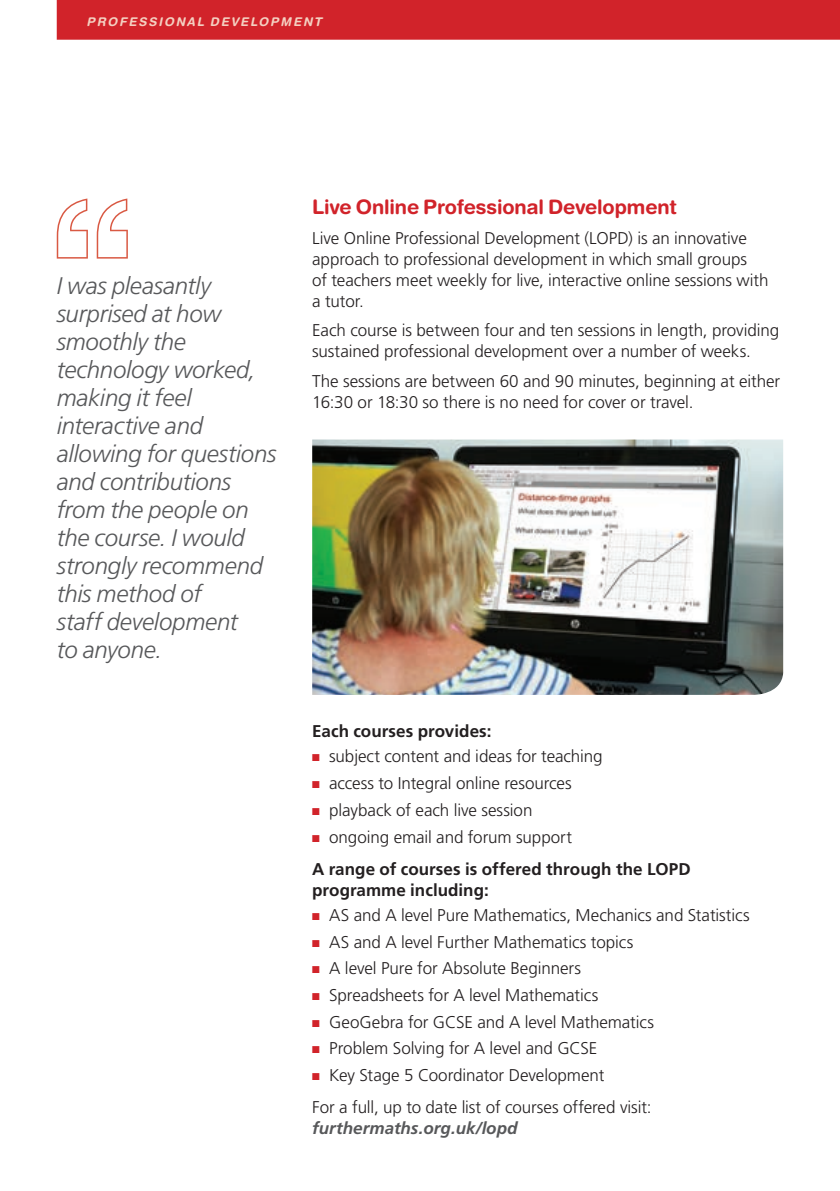
<style>
.page{position:relative;width:840px;height:1191px;background:#fff}
.page>*{position:absolute;margin:0;border:0;box-sizing:border-box;transform-origin:0 0}
.t1{font:italic 300 24px/28px "Frutiger";letter-spacing:-.01em;color:#57585a}
.t2{font:700 20px "Helvetica Rounded";letter-spacing:-.01em;color:#d1232a}
.t3{font:300 17px/21px "Frutiger";letter-spacing:-.005em;color:#231f20}
.t4{font:700 17px/32.4px "Frutiger";color:#231f20}
.t5{font:italic 700 17px "Frutiger";color:#57585a}
.t6{font:italic 700 12px "Helvetica Rounded";letter-spacing:.15em;color:#f4d0c1}
.s1{color:#d1232a}
.s2{font-weight:300}
</style>
<div class="page">
<div style="left:57px;top:0;width:782px;height:40px;background:#d1232a"></div>
<div style="left:88px;top:18px;width:235px;height:9px;background:#d1232a"></div>
<svg style="left:57px;top:198px;width:71px;height:61px"></svg>
<img style="left:312px;top:439px;width:470px;height:256px">
<p class="t6" style="left:86px;top:15px;width:237px">PROFESSIONAL DEVELOPMENT</p>
<p class="t1" style="left:57px;top:271px;width:221px">I was pleasantly surprised at how smoothly the technology worked, making it feel interactive and allowing for questions and contributions from the people on the course. I would strongly recommend this method of<br>staff development<br>to anyone.</p>
<p class="t2" style="left:312px;top:195px;width:366px">Live Online Professional Development</p>
<p class="t3" style="left:312px;top:227px;width:457px">Live Online Professional Development (LOPD) is an innovative approach to professional development in which small groups<br>of teachers meet weekly for live, interactive online sessions with a tutor.</p>
<p class="t3" style="left:312px;top:320px;width:468px">Each course is between four and ten sessions in length, providing sustained professional development over a number of weeks.</p>
<p class="t3" style="left:312px;top:370px;width:469px">The sessions are between 60 and 90 minutes, beginning at either<br>16:30 or 18:30 so there is no need for cover or travel.</p>
<p class="t4" style="left:312px;top:715px;width:181px">Each courses provides:</p>
<p class="t3" style="left:312px;top:746px;width:292px"><span class="s1">■</span> subject content and ideas for teaching</p>
<p class="t3" style="left:312px;top:772px;width:261px"><span class="s1">■</span> access to Integral online resources</p>
<p class="t3" style="left:312px;top:799px;width:222px"><span class="s1">■</span> playback of each live session</p>
<p class="t4" style="left:312px;top:820px;width:380px"><span class="s1">■</span> <span class="s2">ongoing email and forum support<br></span>A range of courses is offered through the LOPD</p>
<p class="t4" style="left:312px;top:873px;width:178px">programme including:</p>
<p class="t3" style="left:312px;top:904px;width:439px"><span class="s1">■</span> AS and A level Pure Mathematics, Mechanics and Statistics</p>
<p class="t3" style="left:312px;top:931px;width:322px"><span class="s1">■</span> AS and A level Further Mathematics topics</p>
<p class="t3" style="left:312px;top:957px;width:270px"><span class="s1">■</span> A level Pure for Absolute Beginners</p>
<p class="t3" style="left:312px;top:984px;width:287px"><span class="s1">■</span> Spreadsheets for A level Mathematics</p>
<p class="t3" style="left:312px;top:1011px;width:343px"><span class="s1">■</span> GeoGebra for GCSE and A level Mathematics</p>
<p class="t3" style="left:312px;top:1037px;width:286px"><span class="s1">■</span> Problem Solving for A level and GCSE</p>
<p class="t3" style="left:312px;top:1058px;width:341px;line-height:32.4px"><span class="s1">■</span> Key Stage 5 Coordinator Development<br>For a full, up to date list of courses offered visit:</p>
<p class="t5" style="left:312px;top:1118px;width:207px">furthermaths.org.uk/lopd</p>
</div>
